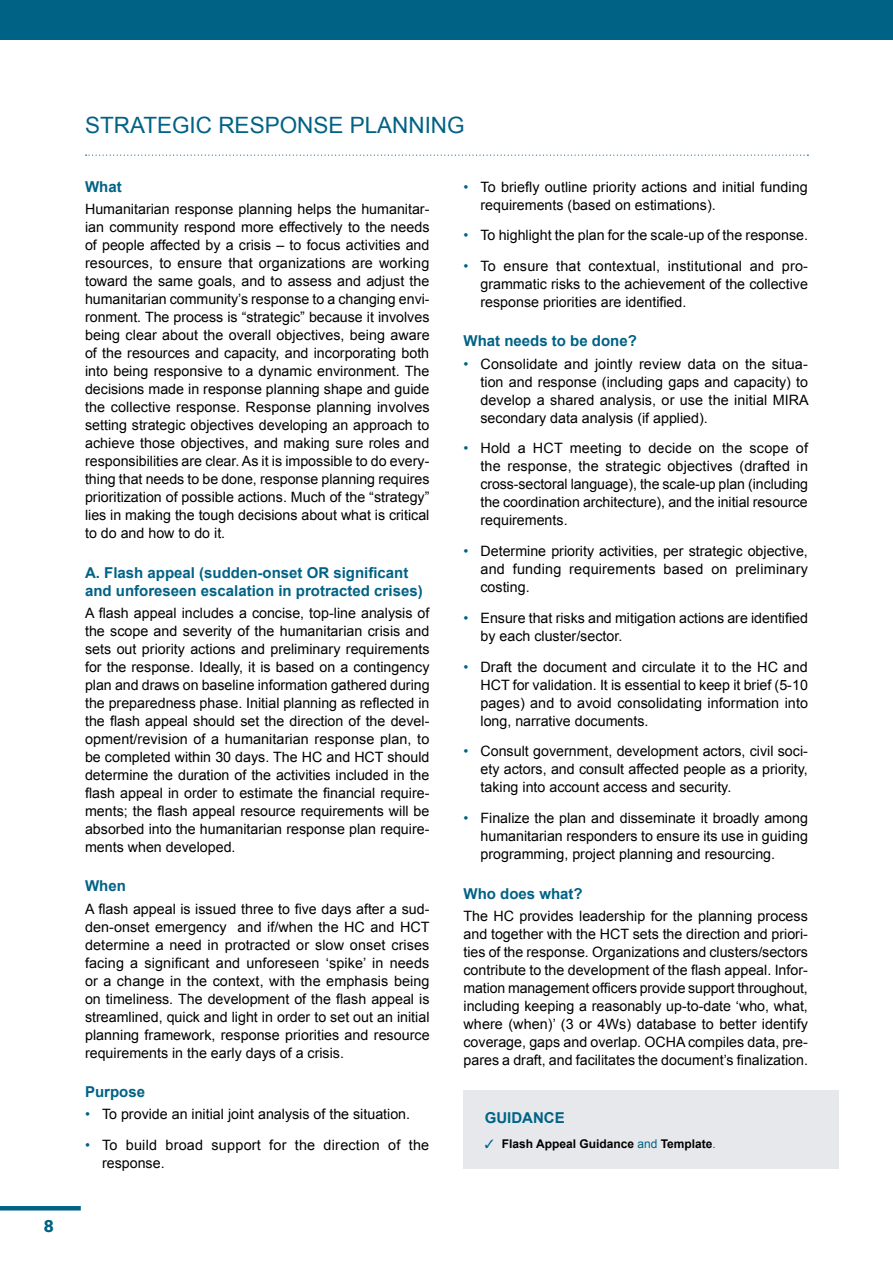
<style>
.page{position:relative;width:893px;height:1263px;background:#fff}
.page>*{position:absolute;margin:0;border:0;box-sizing:border-box;transform-origin:0 0}
.t1{font:22.5px "Arial";color:#006285}
.t2{font:700 16.5px "Avenir Next";color:#006285}
.t3{font:700 15px/18px "Arial";color:#006285}
.t4{font:14.25px/18px "Arial";color:#000;text-align:justify}
.t5{font:700 12px "Arial";color:#000}
.s1{color:#006285}
.s2{font-weight:400;color:#006285}
</style>
<div class="page">
<div style="left:0;top:0;width:893px;height:40px;background:#006285"></div>
<hr style="left:0;top:1206px;width:81px;height:4px;background:#006285">
<div style="left:463px;top:1090px;width:376px;height:79px;background:#e6e8eb"></div>
<svg style="left:86px;top:155px;width:722px;height:1px"></svg>
<p class="t2" style="left:43px;top:1212px;width:12px">8</p>
<h1 class="t1" style="left:85px;top:111px;width:381px">STRATEGIC RESPONSE PLANNING</h1>
<p class="t3" style="left:85px;top:178px;width:38px">What</p>
<p class="t4" style="left:85px;top:201px;width:346px">Humanitarian response planning helps the humanitar&shy;ian community respond more effectively to the needs of people affected by a crisis – to focus activities and resources, to ensure that organizations are working toward the same goals, and to assess and adjust the humanitarian community’s response to a changing envi&shy;ronment. The process is “strategic” because it involves being clear about the overall objectives, being aware of the resources and capacity, and incorporating both into being responsive to a dynamic environment. The decisions made in response planning shape and guide the collective response. Response planning involves setting strategic objectives developing an approach to achieve those objectives, and making sure roles and responsibilities are clear. As it is impossible to do every&shy;thing that needs to be done, response planning requires prioritization of possible actions. Much of the “strategy” lies in making the tough decisions about what is critical to do and how to do it.</p>
<p class="t3" style="left:85px;top:564px;width:339px">A. Flash appeal (sudden-onset OR significant and unforeseen escalation in protracted crises)</p>
<p class="t4" style="left:85px;top:604px;width:346px">A flash appeal includes a concise, top-line analysis of the scope and severity of the humanitarian crisis and sets out priority actions and preliminary requirements for the response. Ideally, it is based on a contingency plan and draws on baseline information gathered during the preparedness phase. Initial planning as reflected in the flash appeal should set the direction of the devel&shy;opment/revision of a humanitarian response plan, to be completed within 30 days. The HC and HCT should determine the duration of the activities included in the flash appeal in order to estimate the financial require&shy;ments; the flash appeal resource requirements will be absorbed into the humanitarian response plan require&shy;ments when developed.</p>
<p class="t3" style="left:85px;top:877px;width:42px">When</p>
<p class="t4" style="left:85px;top:900px;width:346px">A flash appeal is issued three to five days after a sud&shy;den-onset emergency and if/when the HC and HCT determine a need in protracted or slow onset crises facing a significant and unforeseen ‘spike’ in needs or a change in the context, with the emphasis being on timeliness. The development of the flash appeal is streamlined, quick and light in order to set out an initial planning framework, response priorities and resource requirements in the early days of a crisis.</p>
<p class="t3" style="left:85px;top:1083px;width:62px">Purpose</p>
<p class="t4" style="left:85px;top:1105px;width:327px"><span class="s1">•</span> To provide an initial joint analysis of the situation.</p>
<p class="t4" style="left:102px;top:1136px;width:329px;text-indent:-17px"><span class="s1">•</span> To build broad support for the direction of the response.</p>
<p class="t4" style="left:480px;top:178px;width:329px;text-indent:-17px"><span class="s1">•</span> To briefly outline priority actions and initial funding requirements (based on estimations).</p>
<p class="t4" style="left:463px;top:226px;width:346px"><span class="s1">•</span> To highlight the plan for the scale-up of the response.</p>
<p class="t4" style="left:480px;top:257px;width:329px;text-indent:-17px"><span class="s1">•</span> To ensure that contextual, institutional and pro&shy;grammatic risks to the achievement of the collective response priorities are identified.</p>
<p class="t3" style="left:463px;top:333px;width:175px">What needs to be done?</p>
<p class="t4" style="left:480px;top:355px;width:330px;text-indent:-17px"><span class="s1">•</span> Consolidate and jointly review data on the situa&shy;tion and response (including gaps and capacity) to develop a shared analysis, or use the initial MIRA secondary data analysis (if applied).</p>
<p class="t4" style="left:480px;top:440px;width:329px;text-indent:-17px"><span class="s1">•</span> Hold a HCT meeting to decide on the scope of the response, the strategic objectives (drafted in cross-sectoral language), the scale-up plan (including the coordination architecture), and the initial resource requirements.</p>
<p class="t4" style="left:480px;top:542px;width:329px;text-indent:-17px"><span class="s1">•</span> Determine priority activities, per strategic objective, and funding requirements based on preliminary costing.</p>
<p class="t4" style="left:480px;top:609px;width:329px;text-indent:-17px"><span class="s1">•</span> Ensure that risks and mitigation actions are identified by each cluster/sector.</p>
<p class="t4" style="left:480px;top:658px;width:329px;text-indent:-17px"><span class="s1">•</span> Draft the document and circulate it to the HC and HCT for validation. It is essential to keep it brief (5-10 pages) and to avoid consolidating information into long, narrative documents.</p>
<p class="t4" style="left:480px;top:743px;width:329px;text-indent:-17px"><span class="s1">•</span> Consult government, development actors, civil soci&shy;ety actors, and consult affected people as a priority, taking into account access and security.</p>
<p class="t4" style="left:480px;top:809px;width:329px;text-indent:-17px"><span class="s1">•</span> Finalize the plan and disseminate it broadly among humanitarian responders to ensure its use in guiding programming, project planning and resourcing.</p>
<p class="t3" style="left:463px;top:885px;width:121px">Who does what?</p>
<p class="t4" style="left:463px;top:907px;width:346px">The HC provides leadership for the planning process and together with the HCT sets the direction and priori&shy;ties of the response. Organizations and clusters/sectors contribute to the development of the flash appeal. Infor&shy;mation management officers provide support throughout, including keeping a reasonably up-to-date ‘who, what, where (when)’ (3 or 4Ws) database to better identify coverage, gaps and overlap. OCHA compiles data, pre&shy;pares a draft, and facilitates the document’s finalization.</p>
<p class="t3" style="left:485px;top:1109px;width:33px">Guidance</p>
<p class="t5" style="left:485px;top:1135px;width:233px"><span class="s1">✓</span> Flash Appeal Guidance <span class="s2">and</span> Template<span class="s2">.</span></p>
</div>
